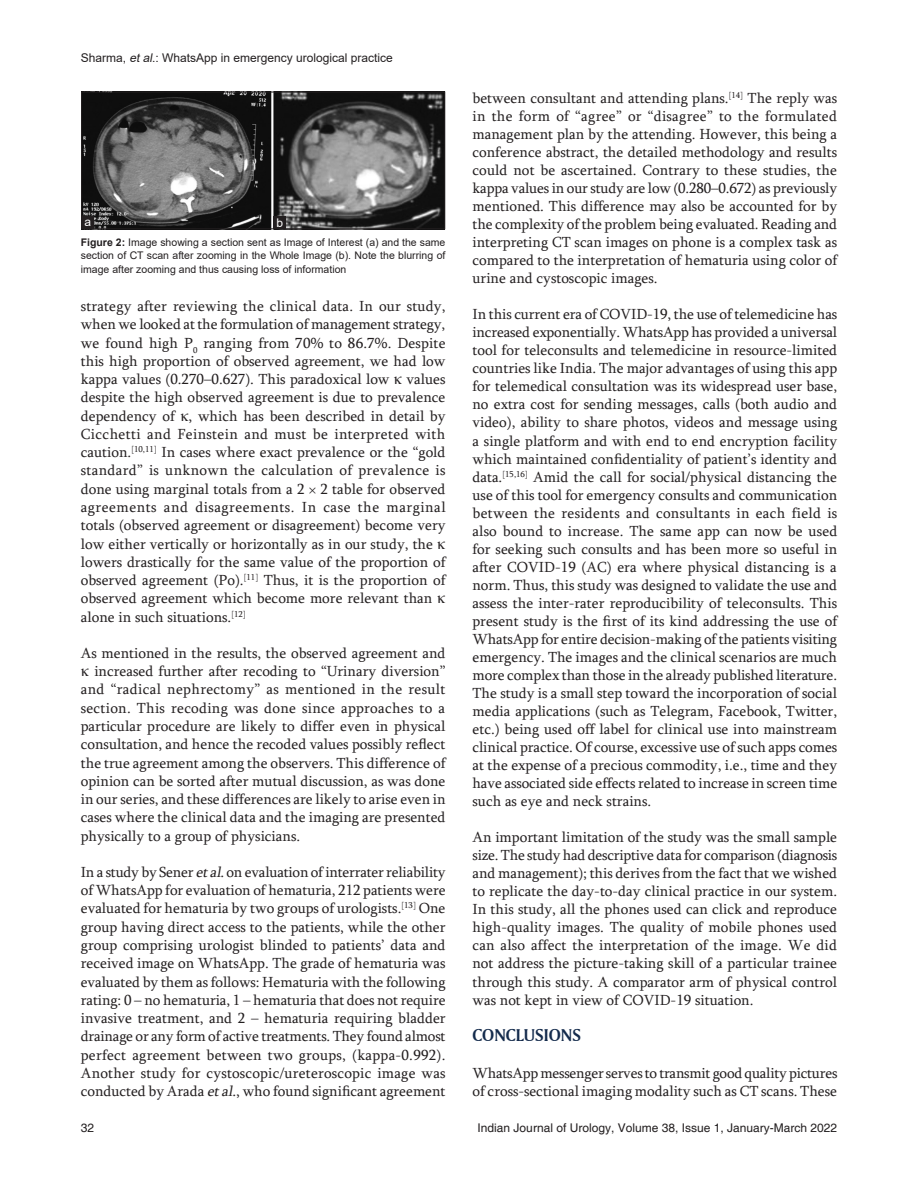
<style>
.page{position:relative;width:918px;height:1188px;background:#fff}
.page>*{position:absolute;margin:0;border:0;box-sizing:border-box;transform-origin:0 0}
.t1{font:18px "Amerigo BT Bold A";color:#142b4c}
.TX{font:15px/18px "Sylfaen";color:#231f20;text-align:justify}
.TX-2{font:15px "Sylfaen";letter-spacing:.02em;color:#231f20}
.t2{font:12px "Helvetica";color:#231f20}
.t3{font:12px "Arial";color:#231f20}
.LABEL{font:12px "Arial";color:#fff}
.FGC{font:10.5px/13.6px "Arial";color:#231f20;text-align:justify}
.s1{font-style:italic}
.s2{font-weight:700}
</style>
<div class="page">
<img style="left:83px;top:94px;width:360px;height:133px">
<div style="left:81px;top:92px;width:364px;height:137px;border:1px solid #231f20"></div>
<div style="left:274px;top:216px;width:12px;height:13px;background:#231f20"></div>
<div style="left:81px;top:216px;width:13px;height:13px;background:#231f20"></div>
<p class="t3" style="left:81px;top:49px;width:314px">Sharma, <span class="s1">etal</span>.: WhatsApp in emergency urological practice</p>
<p class="LABEL" style="left:84px;top:213px;width:8px">a</p>
<p class="LABEL" style="left:277px;top:214px;width:8px">b</p>
<p class="FGC" style="left:81px;top:235px;width:366px"><span class="s2">Figure 2:</span> Image showing a section sent as Image of Interest (a) and the same section of CT scan after zooming in the Whole Image (b). Note the blurring of image after zooming and thus causing loss of information</p>
<p class="TX" style="left:81px;top:297px;width:366px;text-align:left">strategy after reviewing the clinical data. In our study, when we looked at the formulation of management strategy, we found high P<sub>0</sub> ranging from 70% to 86.7%. Despite this high proportion of observed agreement, we had low kappa values (0.270–0.627). This paradoxical low values despite the high observed agreement is due to prevalence dependency of , which has been described in detail by Cicchetti and Feinstein and must be interpreted with caution.<sup>[10,11]</sup> In cases where exact prevalence or the “gold standard” is unknown the calculation of prevalence is done using marginal totals from a 2 × 2 table for observed agreements and disagreements. In case the marginal totals (observed agreement or disagreement) become very low either vertically or horizontally as in our study, the lowers drastically for the same value of the proportion of observed agreement (Po).<sup>[11]</sup> Thus, it is the proportion of observed agreement which become more relevant than alone in such situations.<sup>[12]</sup></p>
<p class="TX" style="left:81px;top:644px;width:366px">As mentioned in the results, the observed agreement and</p>
<p class="TX" style="left:94px;top:662px;width:353px">increased further after recoding to “Urinary diversion”</p>
<p class="TX-2" style="left:81px;top:679px;width:366px">and “radical nephrectomy” as mentioned in the result</p>
<p class="TX-2" style="left:81px;top:698px;width:366px">section. This recoding was done since approaches to a</p>
<p class="TX" style="left:81px;top:717px;width:366px">particular procedure are likely to differ even in physical</p>
<p class="TX" style="left:81px;top:735px;width:366px">consultation, and hence the recoded values possibly reflect</p>
<p class="TX" style="left:81px;top:753px;width:366px">the true agreement among the observers. This difference of</p>
<p class="TX" style="left:81px;top:771px;width:366px">opinion can be sorted after mutual discussion, as was done</p>
<p class="TX" style="left:81px;top:790px;width:366px">in our series, and these differences are likely to arise even in</p>
<p class="TX" style="left:81px;top:808px;width:366px">cases where the clinical data and the imaging are presented</p>
<p class="TX" style="left:81px;top:826px;width:221px">physically to a group of physicians.</p>
<p class="TX" style="left:81px;top:862px;width:366px">In a study by Sener <span class="s1">etal</span>. on evaluation of interrater reliability of WhatsApp for evaluation of hematuria, 212 patients were evaluated for hematuria by two groups of urologists.<sup>[13]</sup> One group having direct access to the patients, while the other group comprising urologist blinded to patients’ data and received image on WhatsApp. The grade of hematuria was evaluated by them as follows: Hematuria with the following rating: 0 – no hematuria, 1 – hematuria that does not require invasive treatment, and 2 – hematuria requiring bladder drainage or any form of active treatments. They found almost perfect agreement between two groups, (kappa‑0.992).<br>Another study for cystoscopic/ureteroscopic image was conducted by Arada <span class="s1">etal</span>., who found significant agreement</p>
<p class="TX" style="left:472px;top:89px;width:366px">between consultant and attending plans.<sup>[14]</sup> The reply was in the form of “agree” or “disagree” to the formulated management plan by the attending. However, this being a conference abstract, the detailed methodology and results could not be ascertained. Contrary to these studies, the kappa values in our study are low (0.280–0.672) as previously mentioned. This difference may also be accounted for by the complexity of the problem being evaluated. Reading and interpreting CT scan images on phone is a complex task as compared to the interpretation of hematuria using color of urine and cystoscopic images.</p>
<p class="TX" style="left:472px;top:305px;width:366px">In this current era of COVID‑19, the use of telemedicine has increased exponentially. WhatsApp has provided a universal tool for teleconsults and telemedicine in resource‑limited countries like India. The major advantages of using this app for telemedical consultation was its widespread user base, no extra cost for sending messages, calls (both audio and video), ability to share photos, videos and message using a single platform and with end to end encryption facility which maintained confidentiality of patient’s identity and data.<sup>[15,16]</sup> Amid the call for social/physical distancing the use of this tool for emergency consults and communication between the residents and consultants in each field is also bound to increase. The same app can now be used for seeking such consults and has been more so useful in after COVID‑19 (AC) era where physical distancing is a norm. Thus, this study was designed to validate the use and assess the inter‑rater reproducibility of teleconsults. This present study is the first of its kind addressing the use of WhatsApp for entire decision‑making of the patients visiting emergency. The images and the clinical scenarios are much more complex than those in the already published literature.<br>The study is a small step toward the incorporation of social media applications (such as Telegram, Facebook, Twitter, etc.) being used off label for clinical use into mainstream clinical practice. Of course, excessive use of such apps comes at the expense of a precious commodity, i.e., time and they have associated side effects related to increase in screen time such as eye and neck strains.</p>
<p class="TX" style="left:472px;top:828px;width:366px">An important limitation of the study was the small sample size. The study had descriptive data for comparison (diagnosis and management); this derives from the fact that we wished to replicate the day‑to‑day clinical practice in our system.<br>In this study, all the phones used can click and reproduce high‑quality images. The quality of mobile phones used can also affect the interpretation of the image. We did not address the picture‑taking skill of a particular trainee through this study. A comparator arm of physical control was not kept in view of COVID‑19 situation.</p>
<h1 class="t1" style="left:472px;top:1024px;width:110px">CONCLUSIONS</h1>
<p class="TX" style="left:472px;top:1064px;width:366px">WhatsApp messenger serves to transmit good quality pictures of cross‑sectional imaging modality such as CT scans. These</p>
<p class="t2" style="left:81px;top:1121px;width:15px">32</p>
<p class="t2" style="left:478px;top:1121px;width:361px">Indian Journal of Urology, Volume 38, Issue 1, January-March 2022</p>
</div>
